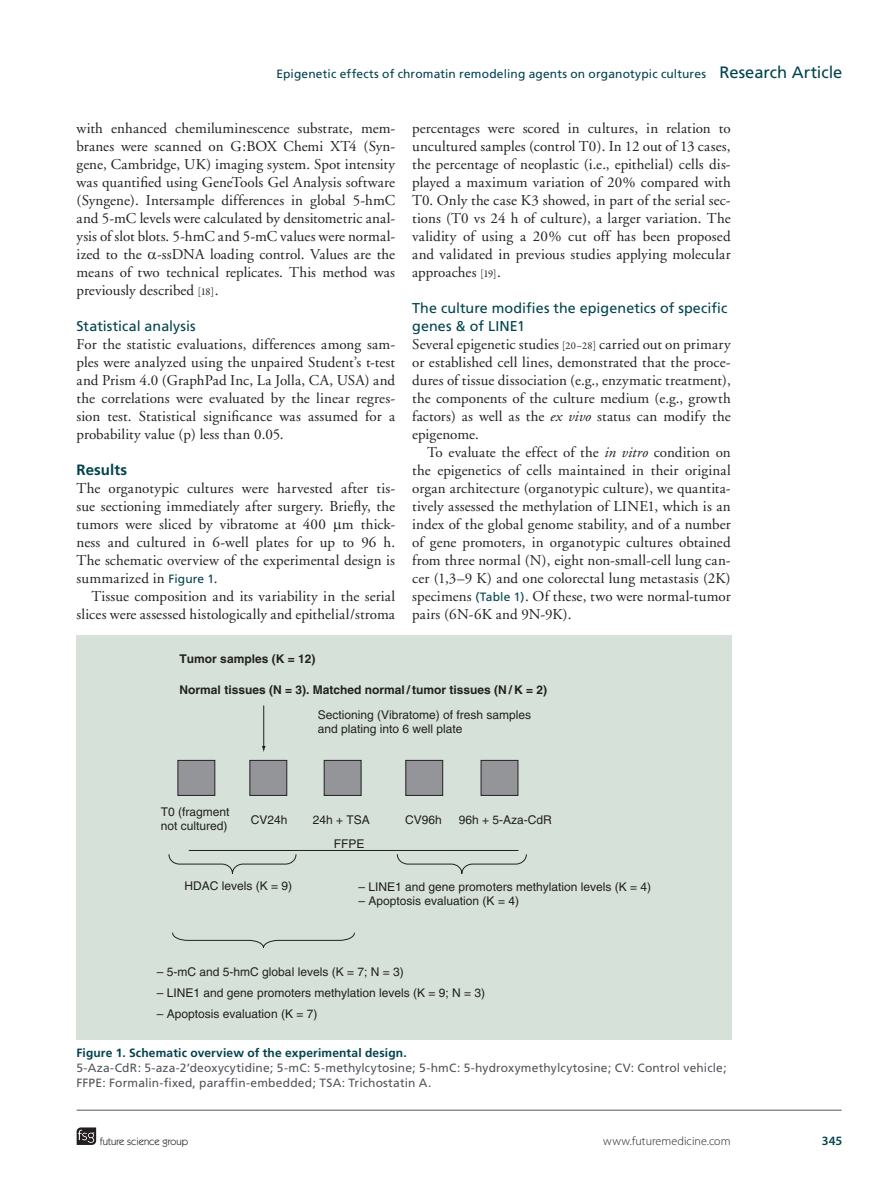
<style>
.page{position:relative;width:885px;height:1191px;background:#fff}
.page>*{position:absolute;margin:0;border:0;box-sizing:border-box;transform-origin:0 0}
.t1{font:15px/18px "Adobe Garamond";letter-spacing:.01em;color:#231f20;text-align:justify}
.t2{font:700 15px "Frutiger";color:#00434c}
.t3{font:14.25px/18px "Frutiger";letter-spacing:.005em;color:#00434c}
.t4{font:600 12.75px "Myriad Pro";color:#00434c}
.t5{font:12px/14.4px "Helvetica LT Std";color:#231f20}
.t6{font:12px/15px "Frutiger";letter-spacing:.01em;color:#52555a}
.t7{font:12px "Frutiger";letter-spacing:.01em;color:#00434c}
.t8{font:700 12px "Helvetica LT Std";color:#231f20}
.t9{font:700 12px "Frutiger";letter-spacing:.015em;color:#00434c}
.t10{font:300 12px "Myriad Pro";letter-spacing:.005em;color:#231f20}
.t11{font:10.5px "Itc Kabel";color:#231f20}
.s1{font-size:16.5px}
.s2{font-family:"Garamond Premr Pro";font-size:10.5px}
.s3{font-family:"Frutiger";font-size:12px;color:#00434c}
.s4{font-style:italic}
</style>
<div class="page">
<div style="left:76px;top:635px;width:655px;height:404px;background:#d6e2d9"></div>
<svg style="left:168px;top:705px;width:359px;height:243px"></svg>
<svg style="left:262px;top:746px;width:3px;height:6px"></svg>
<div style="left:177px;top:760px;width:38px;height:35px;background:#939598;border:1px solid #231f20"></div>
<div style="left:249px;top:760px;width:38px;height:35px;background:#939598;border:1px solid #231f20"></div>
<div style="left:324px;top:760px;width:37px;height:35px;background:#939598;border:1px solid #231f20"></div>
<div style="left:405px;top:760px;width:38px;height:35px;background:#939598;border:1px solid #231f20"></div>
<div style="left:480px;top:760px;width:38px;height:35px;background:#939598;border:1px solid #231f20"></div>
<svg style="left:77px;top:1127px;width:19px;height:18px"></svg>
<hr style="left:77px;top:1109px;width:764px;height:1px;background:#52555a">
<p class="t7" style="left:276px;top:67px;width:567px">Epigenetic effects of chromatin remodeling agents on organotypic cultures <span class="s1">Research Article</span></p>
<p class="t1" style="left:77px;top:119px;width:320px">with enhanced chemiluminescence substrate, mem&shy;branes were scanned on G:BOX Chemi XT4 (Syn&shy;gene, Cambridge, UK) imaging system. Spot intensity was quantified using GeneTools Gel Analysis software (Syngene). Intersample differences in global 5-hmC and 5-mC levels were calculated by densitometric anal&shy;ysis of slot blots. 5-hmC and 5-mC values were normal&shy;ized to the -ssDNA loading control. Values are the means of two technical replicates. This method was previously described <span class="s2">[18]</span>.</p>
<p class="t3" style="left:77px;top:316px;width:121px">Statistical analysis</p>
<p class="t1" style="left:77px;top:335px;width:320px">For the statistic evaluations, differences among sam&shy;ples were analyzed using the unpaired Student’s t-test and Prism 4.0 (GraphPad Inc, La Jolla, CA, USA) and the correlations were evaluated by the linear regres&shy;sion test. Statistical significance was assumed for a probability value (p) less than 0.05.</p>
<p class="t2" style="left:77px;top:460px;width:52px">Results</p>
<p class="t1" style="left:77px;top:479px;width:320px">The organotypic cultures were harvested after tis&shy;sue sectioning immediately after surgery. Briefly, the tumors were sliced by vibratome at 400 m thick&shy;ness and cultured in 6-well plates for up to 96 h.<br>The schematic overview of the experimental design is summarized in <span class="s3">Figure 1</span>.</p>
<p class="t1" style="left:77px;top:587px;width:320px;text-align:right">Tissue composition and its variability in the serial slices were assessed histologically and epithelial/stroma</p>
<p class="t8" style="left:180px;top:652px;width:137px">Tumor samples (K = 12)</p>
<p class="t1" style="left:412px;top:119px;width:320px">percentages were scored in cultures, in relation to uncultured samples (control T0). In 12 out of 13 cases, the percentage of neoplastic (i.e., epithelial) cells dis&shy;played a maximum variation of 20% compared with T0. Only the case K3 showed, in part of the serial sec&shy;tions (T0 vs 24 h of culture), a larger variation. The validity of using a 20% cut off has been proposed and validated in previous studies applying molecular approaches <span class="s2">[19]</span>.</p>
<p class="t3" style="left:412px;top:298px;width:316px">The culture modifies the epigenetics of specific genes &amp; of LINE1</p>
<p class="t1" style="left:412px;top:335px;width:320px">Several epigenetic studies <span class="s2">[20–28]</span> carried out on primary or established cell lines, demonstrated that the proce&shy;dures of tissue dissociation (e.g., enzymatic treatment), the components of the culture medium (e.g., growth factors) as well as the <span class="s4">ex vivo</span> status can modify the epigenome.</p>
<p class="t1" style="left:412px;top:443px;width:320px;text-indent:15px">To evaluate the effect of the <span class="s4">in vitro</span> condition on the epigenetics of cells maintained in their original organ architecture (organotypic culture), we quantita&shy;tively assessed the methylation of LINE1, which is an index of the global genome stability, and of a number of gene promoters, in organotypic cultures obtained from three normal (N), eight non-small-cell lung can&shy;cer (1,3–9 K) and one colorectal lung metastasis (2K) specimens <span class="s3">(Table 1)</span>. Of these, two were normal-tumor pairs (6N-6K and 9N-9K).</p>
<p class="t8" style="left:180px;top:682px;width:369px">Normal tissues (N = 3). Matched normal / tumor tissues (N / K = 2)</p>
<p class="t5" style="left:318px;top:707px;width:215px">Sectioning (Vibratome) of fresh samples and plating into 6 well plate</p>
<p class="t5" style="left:161px;top:804px;width:70px">T0 (fragment not cultured)</p>
<p class="t5" style="left:251px;top:812px;width:38px">CV24h</p>
<p class="t5" style="left:334px;top:808px;width:38px;line-height:23.5px;text-indent:-21px">24h + TSA<br>FFPE</p>
<p class="t5" style="left:405px;top:812px;width:38px">CV96h</p>
<p class="t5" style="left:459px;top:812px;width:95px">96h + 5-Aza-CdR</p>
<p class="t5" style="left:184px;top:878px;width:109px">HDAC levels (K = 9)</p>
<p class="t5" style="left:358px;top:879px;width:294px">– LINE1 and gene promoters methylation levels (K = 4)</p>
<p class="t5" style="left:358px;top:894px;width:162px">– Apoptosis evaluation (K = 4)</p>
<p class="t5" style="left:157px;top:964px;width:248px">– 5-mC and 5-hmC global levels (K = 7; N = 3)</p>
<p class="t5" style="left:157px;top:985px;width:330px">– LINE1 and gene promoters methylation levels (K = 9; N = 3)</p>
<p class="t5" style="left:157px;top:1006px;width:162px">– Apoptosis evaluation (K = 7)</p>
<p class="t9" style="left:76px;top:1046px;width:332px">Figure 1. Schematic overview of the experimental design.</p>
<p class="t6" style="left:76px;top:1060px;width:651px">5-Aza-CdR: 5-aza-2’deoxycytidine; 5-mC: 5-methylcytosine; 5-hmC: 5-hydroxymethylcytosine; CV: Control vehicle;<br>FFPE: Formalin-fixed, paraffin-embedded; TSA: Trichostatin A.</p>
<p class="t11" style="left:100px;top:1135px;width:90px">future science group</p>
<p class="t10" style="left:603px;top:1134px;width:129px">www.futuremedicine.com</p>
<p class="t4" style="left:821px;top:1132px;width:22px">345</p>
</div>
